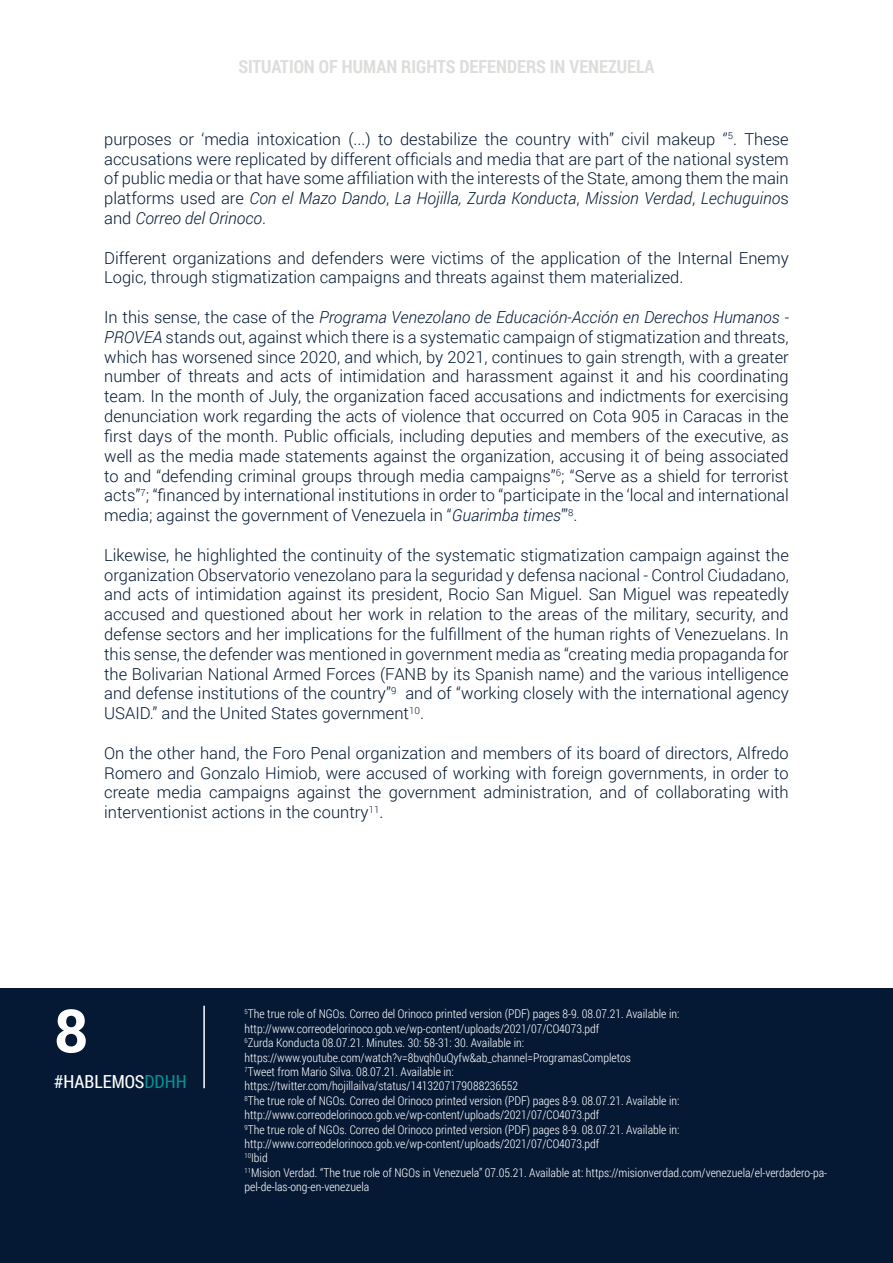
<style>
.page{position:relative;width:893px;height:1263px;background:#fff}
.page>*{position:absolute;margin:0;border:0;box-sizing:border-box;transform-origin:0 0}
.t1{font:700 60px "Roboto";color:#fff}
.t2{font:700 18px "Roboto Condensed";color:#dddddb}
.t3{font:18px "Roboto Condensed";color:#fff}
.t4{font:300 16.5px/19.8px "Roboto";color:#051834;text-align:justify}
.t5{font:300 12px/14.4px "Roboto Condensed";color:#fff}
.s1{font-style:italic}
.s2{color:#009191}
</style>
<div class="page">
<div style="left:0;top:989px;width:893px;height:274px;background:#051834"></div>
<hr style="left:203px;top:1006px;width:2px;height:82px;background:#fff">
<p class="t2" style="left:238px;top:54px;width:418px">SITUATION OF HUMAN RIGHTS DEFENDERS IN VENEZUELA</p>
<p class="t4" style="left:104px;top:129px;width:686px">purposes or ‘media intoxication (...) to destabilize the country with’’ civil makeup ‘’<sup>5</sup>. These accusations were replicated by different officials and media that are part of the national system of public media or that have some affiliation with the interests of the State, among them the main platforms used are <span class="s1">Con el Mazo Dando</span>, <span class="s1">La Hojilla, Zurda Konducta</span>, <span class="s1">Mission Verdad</span>, <span class="s1">Lechuguino</span>s and <span class="s1">Correo del Orinoco</span>.</p>
<p class="t4" style="left:104px;top:247px;width:686px">Different organizations and defenders were victims of the application of the Internal Enemy<br>Logic, through stigmatization campaigns and threats against them materialized.</p>
<p class="t4" style="left:104px;top:307px;width:686px">In this sense, the case of the <span class="s1">Programa Venezolano de Educación-Acción en Derechos Humanos - PROVEA</span> stands out, against which there is a systematic campaign of stigmatization and threats, which has worsened since 2020, and which, by 2021, continues to gain strength, with a greater number of threats and acts of intimidation and harassment against it and his coordinating team. In the month of July, the organization faced accusations and indictments for exercising denunciation work regarding the acts of violence that occurred on Cota 905 in Caracas in the first days of the month. Public officials, including deputies and members of the executive, as well as the media made statements against the organization, accusing it of being associated to and “defending criminal groups through media campaigns”<sup>6</sup>; “Serve as a shield for terrorist acts”<sup>7</sup>; “financed by international institutions in order to “participate in the ‘local and international media; against the government of Venezuela in “<span class="s1">Guarimba times</span>’”<sup>8</sup>.</p>
<p class="t4" style="left:104px;top:544px;width:686px">Likewise, he highlighted the continuity of the systematic stigmatization campaign against the organization Observatorio venezolano para la seguridad y defensa nacional - Control Ciudadano, and acts of intimidation against its president, Rocio San Miguel. San Miguel was repeatedly accused and questioned about her work in relation to the areas of the military, security, and defense sectors and her implications for the fulfillment of the human rights of Venezuelans. In this sense, the defender was mentioned in government media as “creating media propaganda for the Bolivarian National Armed Forces (FANB by its Spanish name) and the various intelligence and defense institutions of the country”<sup>9</sup> and of “working closely with the international agency USAID.” and the United States government<sup>10</sup>.</p>
<p class="t4" style="left:104px;top:742px;width:686px">On the other hand, the Foro Penal organization and members of its board of directors, Alfredo Romero and Gonzalo Himiob, were accused of working with foreign governments, in order to create media campaigns against the government administration, and of collaborating with interventionist actions in the country<sup>11</sup>.</p>
<p class="t1" style="left:54px;top:989px;width:36px">8</p>
<p class="t3" style="left:54px;top:1069px;width:134px">#HABLEMOS<span class="s2">DDHH</span></p>
<p class="t5" style="left:244px;top:1006px;width:437px"><sup>5</sup>The true role of NGOs. Correo del Orinoco printed version (PDF) pages 8-9. 08.07.21. Available in:</p>
<p class="t5" style="left:244px;top:1021px;width:356px">http://www.correodelorinoco.gob.ve/wp-content/uploads/2021/07/CO4073.pdf</p>
<p class="t5" style="left:244px;top:1035px;width:281px"><sup>6</sup>Zurda Konducta 08.07.21. Minutes. 30: 58-31: 30. Available in:</p>
<p class="t5" style="left:244px;top:1050px;width:388px">https://www.youtube.com/watch?v=8bvqh0uQyfw&amp;ab_channel=ProgramasCompletos</p>
<p class="t5" style="left:244px;top:1064px;width:211px"><sup>7</sup>Tweet from Mario Silva. 08.07.21. Available in:</p>
<p class="t5" style="left:244px;top:1078px;width:275px">https://twitter.com/hojillailva/status/1413207179088236552</p>
<p class="t5" style="left:244px;top:1093px;width:437px"><sup>8</sup>The true role of NGOs. Correo del Orinoco printed version (PDF) pages 8-9. 08.07.21. Available in:</p>
<p class="t5" style="left:244px;top:1107px;width:356px">http://www.correodelorinoco.gob.ve/wp-content/uploads/2021/07/CO4073.pdf</p>
<p class="t5" style="left:244px;top:1122px;width:437px"><sup>9</sup>The true role of NGOs. Correo del Orinoco printed version (PDF) pages 8-9. 08.07.21. Available in:</p>
<p class="t5" style="left:244px;top:1136px;width:356px">http://www.correodelorinoco.gob.ve/wp-content/uploads/2021/07/CO4073.pdf</p>
<p class="t5" style="left:244px;top:1150px;width:25px"><sup>10</sup>Ibid</p>
<p class="t5" style="left:244px;top:1165px;width:584px"><sup>11</sup>Mision Verdad. “The true role of NGOs in Venezuela” 07.05.21. Available at: https://misionverdad.com/venezuela/el-verdadero-pa&shy;pel-de-las-ong-en-venezuela</p>
</div>
